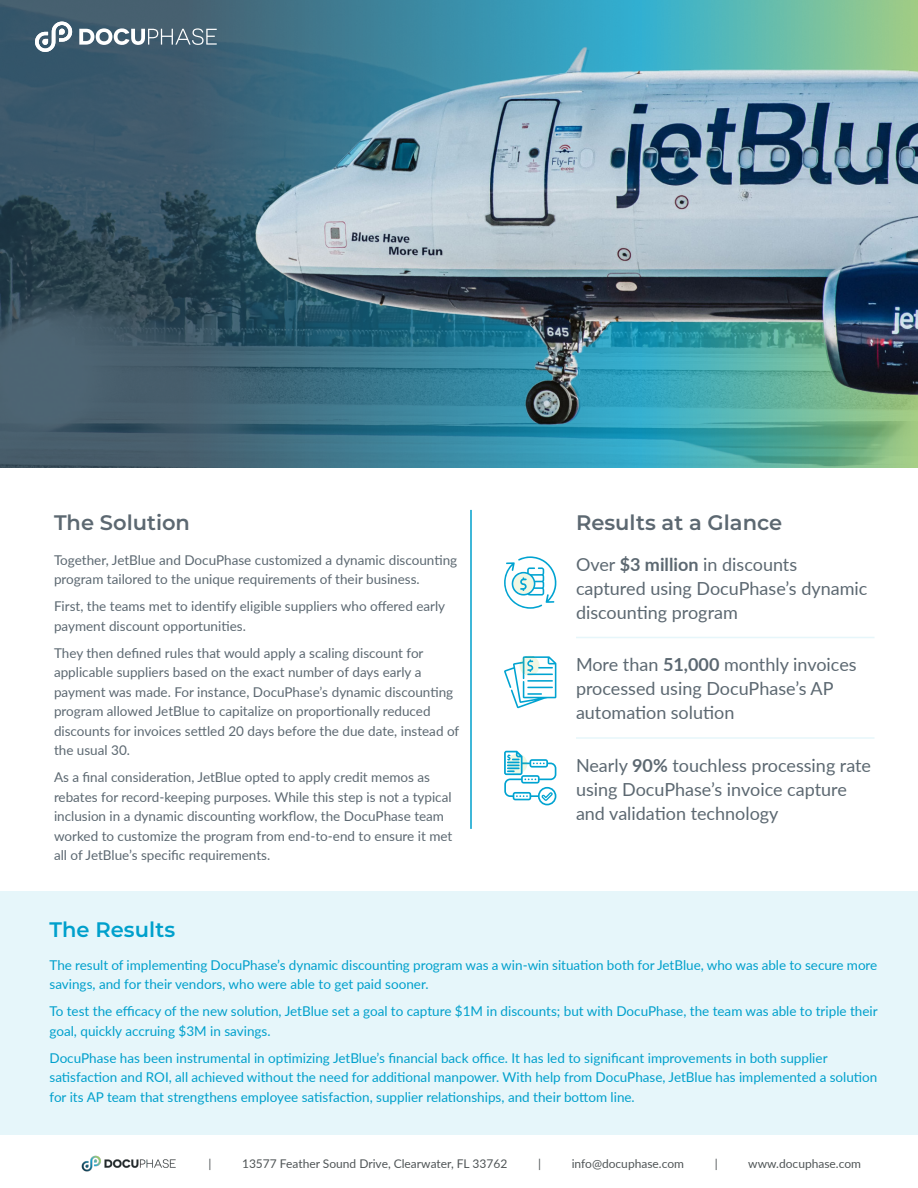
<style>
.page{position:relative;width:918px;height:1188px;background:#fff}
.page>*{position:absolute;margin:0;border:0;box-sizing:border-box;transform-origin:0 0}
.t1{font:600 21px "Montserrat";color:#5c6871}
.t2{font:600 21px "Montserrat";color:#00a0cc}
.Check_List{font:18px/24px "Lato";color:#5c6871}
.Check_List_Last{font:18px/24px "Lato";color:#5c6871}
.t3{font:13.5px/19.5px "Lato";color:#5c6871}
.t4{font:13.5px/19.5px "Lato";color:#00a0cc}
.Author_Title{font:12px "Lato";color:#505557}
.s1{font-weight:700}
</style>
<div class="page">
<div style="left:0;top:891px;width:918px;height:244px;background:#e6f6fa"></div>
<svg style="left:0;top:0;width:918px;height:467px;background:#3c5766"></svg>
<img style="left:191px;top:0;width:727px;height:463px">
<svg style="left:35px;top:22px;width:37px;height:30px"></svg>
<svg style="left:79px;top:28px;width:138px;height:17px"></svg>
<hr style="left:470px;top:510px;width:2px;height:319px;background:#00a0cc">
<hr style="left:576px;top:637px;width:298px;height:1px;background:#e6f6fa">
<hr style="left:576px;top:737px;width:298px;height:2px;background:#e6f6fa">
<svg style="left:504px;top:656px;width:52px;height:52px"></svg>
<svg style="left:504px;top:751px;width:52px;height:54px"></svg>
<svg style="left:504px;top:556px;width:53px;height:53px"></svg>
<img style="left:81px;top:1155px;width:94px;height:17px">
<h2 class="t1" style="left:54px;top:508px;width:138px">The Solution</h2>
<p class="t3" style="left:54px;top:550px;width:405px">Together, JetBlue and DocuPhase customized a dynamic discounting program tailored to the unique requirements of their business.</p>
<p class="t3" style="left:54px;top:596px;width:393px">First, the teams met to identify eligible suppliers who offered early payment discount opportunities.</p>
<p class="t3" style="left:54px;top:643px;width:407px">They then defined rules that would apply a scaling discount for applicable suppliers based on the exact number of days early a payment was made. For instance, DocuPhase’s dynamic discounting program allowed JetBlue to capitalize on proportionally reduced discounts for invoices settled 20 days before the due date, instead of the usual 30.</p>
<p class="t3" style="left:54px;top:767px;width:400px">As a final consideration, JetBlue opted to apply credit memos as rebates for record-keeping purposes. While this step is not a typical inclusion in a dynamic discounting workflow, the DocuPhase team worked to customize the program from end-to-end to ensure it met all of JetBlue’s specific requirements.</p>
<h2 class="t1" style="left:576px;top:508px;width:208px">Results at a Glance</h2>
<p class="Check_List" style="left:576px;top:551px;width:293px">Over <span class="s1">$3 million</span> in discounts captured using DocuPhase’s dynamic discounting program</p>
<p class="Check_List" style="left:576px;top:652px;width:282px">More than <span class="s1">51,000</span> monthly invoices processed using DocuPhase’s AP automation solution</p>
<p class="Check_List_Last" style="left:576px;top:752px;width:297px">Nearly <span class="s1">90%</span> touchless processing rate using DocuPhase’s invoice capture and validation technology</p>
<h2 class="t2" style="left:50px;top:914px;width:127px">The Results</h2>
<p class="t4" style="left:50px;top:955px;width:829px">The result of implementing DocuPhase’s dynamic discounting program was a win-win situation both for JetBlue, who was able to secure more savings, and for their vendors, who were able to get paid sooner.</p>
<p class="t4" style="left:50px;top:1001px;width:830px">To test the efficacy of the new solution, JetBlue set a goal to capture $1M in discounts; but with DocuPhase, the team was able to triple their goal, quickly accruing $3M in savings.</p>
<p class="t4" style="left:50px;top:1048px;width:829px">DocuPhase has been instrumental in optimizing JetBlue’s financial back office. It has led to significant improvements in both supplier satisfaction and ROI, all achieved without the need for additional manpower. With help from DocuPhase, JetBlue has implemented a solution for its AP team that strengthens employee satisfaction, supplier relationships, and their bottom line.</p>
<p class="Author_Title" style="left:208px;top:1155px;width:4px">|</p>
<p class="Author_Title" style="left:242px;top:1155px;width:267px">13577 Feather Sound Drive, Clearwater, FL 33762</p>
<p class="Author_Title" style="left:538px;top:1155px;width:4px">|</p>
<p class="Author_Title" style="left:572px;top:1155px;width:114px">info@docuphase.com</p>
<p class="Author_Title" style="left:715px;top:1155px;width:4px">|</p>
<p class="Author_Title" style="left:748px;top:1155px;width:114px">www.docuphase.com</p>
</div>
